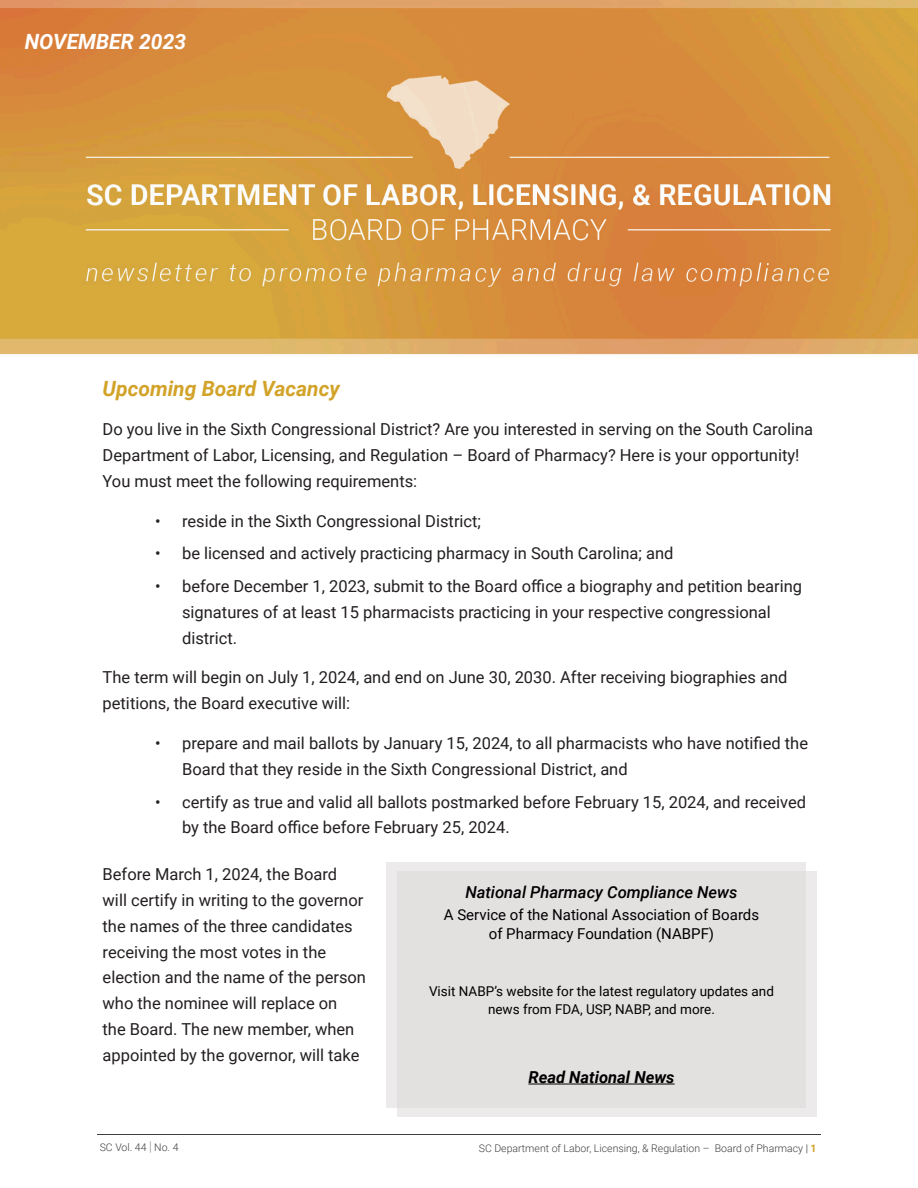
<style>
.page{position:relative;width:918px;height:1188px;background:#fff}
.page>*{position:absolute;margin:0;border:0;box-sizing:border-box;transform-origin:0 0}
.Header_1{font:italic 700 21px "Roboto";color:#d2a328}
.Header_1-2{font:italic 700 21px "Roboto";color:#fff}
.Paragraph{font:16.5px/26px "Roboto";color:#231f20}
.Header_2{font:italic 500 16.5px "Roboto";color:#000}
.Paragraph-2{font:italic 700 16.5px "Roboto";color:#000}
.Header_2-2{font:15px/18.6px "Roboto";color:#000;text-align:center}
.Paragraph-3{font:13.5px/18.6px "Roboto";color:#000;text-align:center}
.t1{font:300 10.5px "Roboto";color:#3e3e3f}
.s1{font-weight:100;font-size:13.5px}
.s2{color:#231f20}
.s3{font-weight:700;color:#d2a328}
</style>
<div class="page">
<hr style="left:97px;top:1135px;width:724px;height:1px;background:#3e3e3f">
<img style="left:0;top:0;width:918px;height:355px">
<div style="left:387px;top:862px;width:419px;height:245px;background:#eceaea"></div>
<div style="left:397px;top:872px;width:419px;height:245px;background:#e3e0e0"></div>
<hr style="left:528px;top:1084px;width:147px;height:1px;background:#000">
<p class="Header_1-2" style="left:25px;top:27px;width:163px">NOVEMBER 2023</p>
<p class="Header_1" style="left:103px;top:374px;width:239px">Upcoming Board Vacancy</p>
<p class="Paragraph" style="left:103px;top:416px;width:712px">Do you live in the Sixth Congressional District? Are you interested in serving on the South Carolina<br>Department of Labor, Licensing, and Regulation – Board of Pharmacy? Here is your opportunity!<br>You must meet the following requirements:</p>
<p class="Paragraph" style="left:155px;top:507px;width:327px">• reside in the Sixth Congressional District;</p>
<p class="Paragraph" style="left:155px;top:540px;width:520px">• be licensed and actively practicing pharmacy in South Carolina; and</p>
<p class="Paragraph" style="left:182px;top:573px;width:621px;text-indent:-27px">• before December 1, 2023, submit to the Board office a biography and petition bearing signatures of at least 15 pharmacists practicing in your respective congressional district.</p>
<p class="Paragraph" style="left:103px;top:664px;width:686px">The term will begin on July 1, 2024, and end on June 30, 2030. After receiving biographies and petitions, the Board executive will:</p>
<p class="Paragraph" style="left:182px;top:729px;width:628px;text-indent:-27px">• prepare and mail ballots by January 15, 2024, to all pharmacists who have notified the<br>Board that they reside in the Sixth Congressional District, and</p>
<p class="Paragraph" style="left:182px;top:788px;width:625px;text-indent:-27px">• certify as true and valid all ballots postmarked before February 15, 2024, and received by the Board office before February 25, 2024.</p>
<p class="Paragraph" style="left:103px;top:860px;width:265px">Before March 1, 2024, the Board<br>will certify in writing to the governor the names of the three candidates receiving the most votes in the election and the name of the person who the nominee will replace on<br>the Board. The new member, when appointed by the governor, will take</p>
<p class="Header_2" style="left:465px;top:881px;width:274px">National Pharmacy Compliance News</p>
<p class="Header_2-2" style="left:444px;top:905px;width:317px">A Service of the National Association of Boards of Pharmacy Foundation (NABPF)</p>
<p class="Paragraph-3" style="left:429px;top:981px;width:347px">Visit NABP’s website for the latest regulatory updates and news from FDA, USP, NABP, and more.</p>
<p class="Paragraph-2" style="left:528px;top:1065px;width:148px">Read National News</p>
<p class="t1" style="left:100px;top:1140px;width:80px">SC Vol. 44 <span class="s1">|</span> No. 4</p>
<p class="t1" style="left:479px;top:1141px;width:339px">SC Department of Labor, Licensing, &amp; Regulation – Board of Pharmacy <span class="s2">|</span> <span class="s3">1</span></p>
</div>
